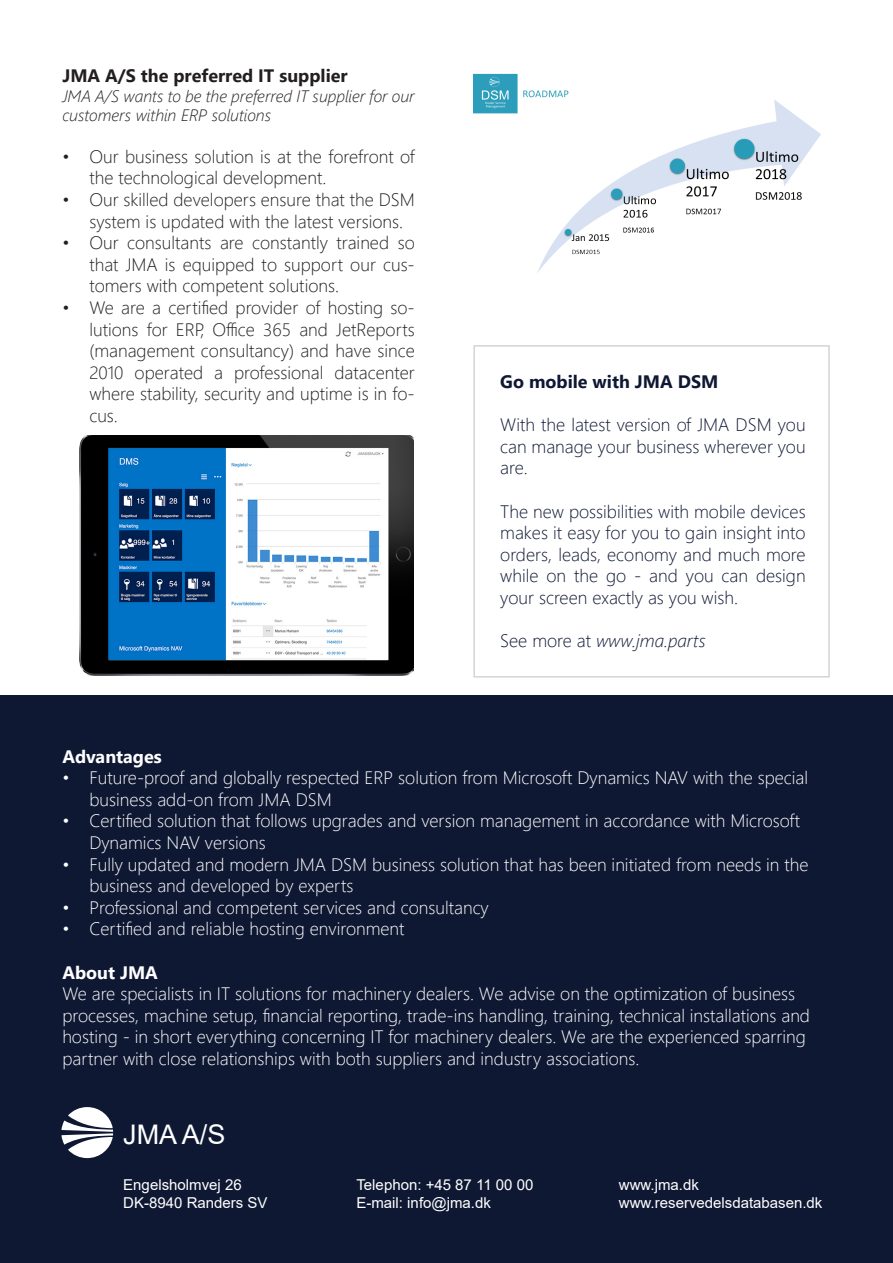
<style>
.page{position:relative;width:893px;height:1263px;background:#fff}
.page>*{position:absolute;margin:0;border:0;box-sizing:border-box;transform-origin:0 0}
.t1{font:27px "Arial";color:#fff}
.t2{font:300 18px/21.6px "Segoe UI";color:#fff}
.t3{font:300 18px/21.6px "Segoe UI";color:#231f20}
.t4{font:300 18px/21.6px "Segoe UI";color:#0f1833;text-align:justify}
.t5{font:700 18px "Segoe UI";color:#231f20}
.t6{font:italic 300 18px "Segoe UI";color:#0f1833}
.t7{font:700 18px "Segoe UI";color:#0f1833}
.t8{font:700 18px "Segoe UI";color:#fff}
.t9{font:italic 300 16.5px/19.8px "Segoe UI";color:#231f20}
.t10{font:15px "Arial";color:#fff}
.s1{font-style:normal}
</style>
<div class="page">
<div style="left:473px;top:345px;width:357px;height:332px;border:2px solid #d3d4d6"></div>
<div style="left:0;top:695px;width:893px;height:568px;background:#0f1833"></div>
<svg style="left:61px;top:1107px;width:52px;height:51px"></svg>
<img style="left:80px;top:435px;width:334px;height:240px">
<img style="left:473px;top:73px;width:348px;height:200px">
<p class="t5" style="left:62px;top:61px;width:287px">JMA A/S the preferred IT supplier</p>
<p class="t9" style="left:62px;top:84px;width:354px">JMA A/S wants to be the preferred IT supplier for our customers within ERP solutions</p>
<p class="t3" style="left:89px;top:145px;width:327px;text-indent:-27px">• Our business solution is at the forefront of the technological development.</p>
<p class="t3" style="left:89px;top:188px;width:327px;text-indent:-27px">• Our skilled developers ensure that the DSM system is updated with the latest versions.</p>
<p class="t3" style="left:89px;top:231px;width:327px;text-align:justify;text-indent:-27px">• Our consultants are constantly trained so that JMA is equipped to support our cus&shy;tomers with competent solutions.</p>
<p class="t3" style="left:89px;top:296px;width:327px;text-align:justify;text-indent:-27px">• We are a certified provider of hosting so&shy;lutions for ERP, Office 365 and JetReports (management consultancy) and have since 2010 operated a professional datacenter where stability, security and uptime is in fo&shy;cus.</p>
<p class="t7" style="left:500px;top:367px;width:220px">Go mobile with JMA DSM</p>
<p class="t4" style="left:500px;top:413px;width:307px">With the latest version of JMA DSM you can manage your business wherever you are.</p>
<p class="t4" style="left:500px;top:500px;width:307px">The new possibilities with mobile devices makes it easy for you to gain insight into orders, leads, economy and much more while on the go - and you can design your screen exactly as you wish.</p>
<p class="t6" style="left:500px;top:626px;width:207px"><span class="s1">See more at</span> www.jma.parts</p>
<p class="t8" style="left:62px;top:742px;width:101px">Advantages</p>
<p class="t2" style="left:89px;top:766px;width:720px;text-indent:-27px">• Future-proof and globally respected ERP solution from Microsoft Dynamics NAV with the special business add-on from JMA DSM</p>
<p class="t2" style="left:89px;top:809px;width:712px;text-indent:-27px">• Certified solution that follows upgrades and version management in accordance with Microsoft<br>Dynamics NAV versions</p>
<p class="t2" style="left:89px;top:853px;width:721px;text-indent:-27px">• Fully updated and modern JMA DSM business solution that has been initiated from needs in the business and developed by experts</p>
<p class="t2" style="left:62px;top:896px;width:428px">• Professional and competent services and consultancy</p>
<p class="t2" style="left:62px;top:917px;width:344px">• Certified and reliable hosting environment</p>
<p class="t8" style="left:62px;top:958px;width:97px">About JMA</p>
<p class="t2" style="left:62px;top:982px;width:749px">We are specialists in IT solutions for machinery dealers. We advise on the optimization of business processes, machine setup, financial reporting, trade-ins handling, training, technical installations and hosting - in short everything concerning IT for machinery dealers. We are the experienced sparring partner with close relationships with both suppliers and industry associations.</p>
<p class="t1" style="left:123px;top:1116px;width:104px">JMA A/S</p>
<p class="t10" style="left:123px;top:1175px;width:120px">Engelsholmvej 26</p>
<p class="t10" style="left:123px;top:1193px;width:146px">DK-8940 Randers SV</p>
<p class="t10" style="left:356px;top:1175px;width:178px">Telephon: +45 87 11 00 00</p>
<p class="t10" style="left:356px;top:1193px;width:136px">E-mail: info@jma.dk</p>
<p class="t10" style="left:619px;top:1175px;width:82px">www.jma.dk</p>
<p class="t10" style="left:619px;top:1193px;width:205px">www.reservedelsdatabasen.dk</p>
</div>
